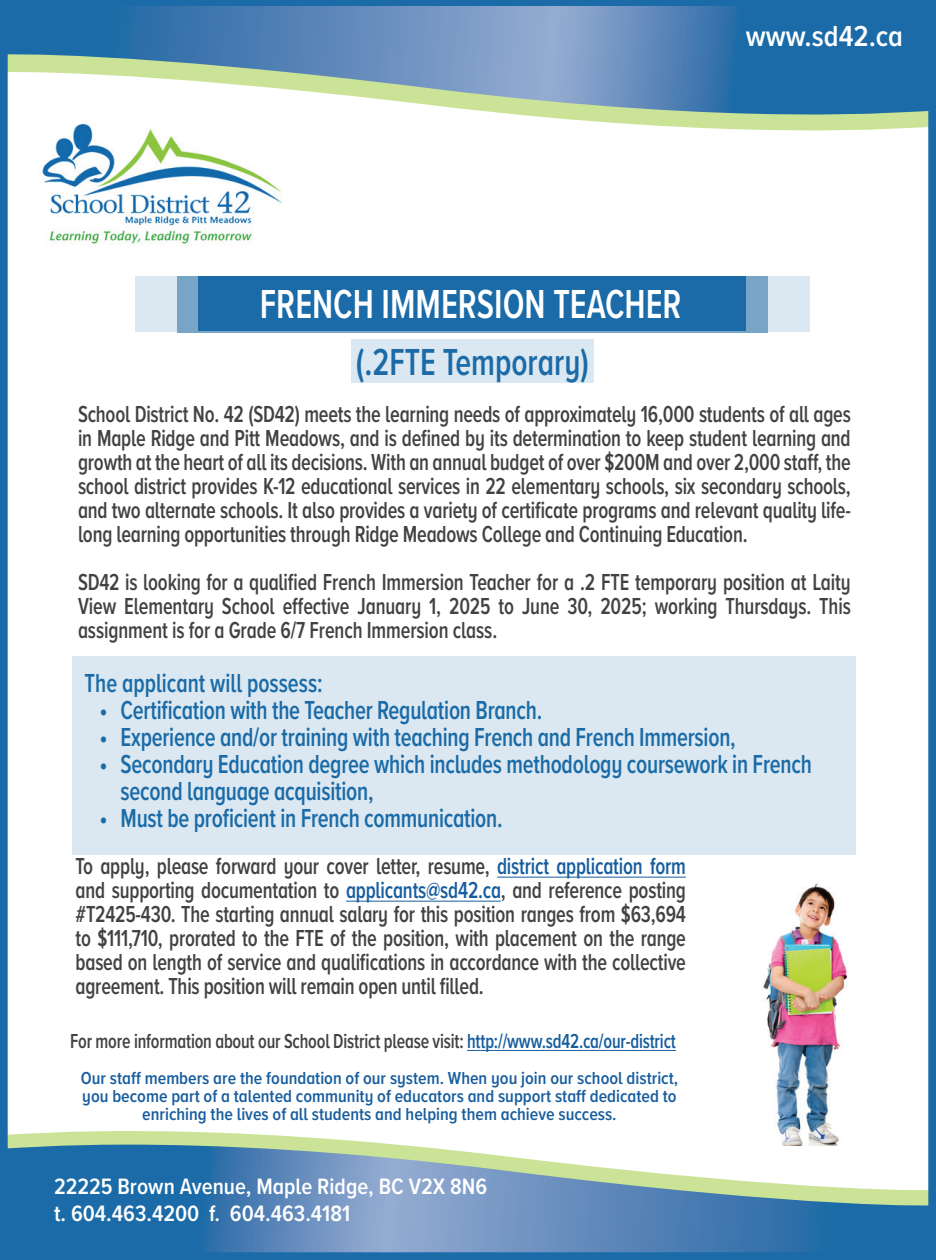
<style>
.page{position:relative;width:936px;height:1260px;background:#fff}
.page>*{position:absolute;margin:0;border:0;box-sizing:border-box;transform-origin:0 0}
.t1{font:600 42px "Proxima Nova A Cond";color:#fff;scale:.85 1}
.t2{font:600 39px "Proxima Nova A Cond";color:#1a6ba7;scale:.85 1}
.t3{font:600 30px "Proxima Nova A Cond";color:#fff}
.t4{font:600 27px/27px "Proxima Nova A Cond";letter-spacing:-.01em;color:#1a6ba7;scale:.85 1}
.t5{font:600 24px/24px "Proxima Nova A Cond";letter-spacing:-.01em;color:#414243;text-align:justify;scale:.85 1}
.t6{font:600 23.1px/27.6px "Proxima Nova A Cond";color:#fff}
.t7{font:600 21px "Proxima Nova A Cond";letter-spacing:-.01em;color:#414243;scale:.85 1}
.t8{font:600 18px/18px "Proxima Nova A Cond";color:#175d9e;text-align:center}
.s1{color:#175d9e}
</style>
<div class="page">
<div style="left:135px;top:276px;width:675px;height:55px;background:#dbe7f1"></div>
<div style="left:177px;top:276px;width:591px;height:57px;background:#78a4c6"></div>
<div style="left:198px;top:276px;width:548px;height:55px;background:#1a6ba7"></div>
<svg style="left:9px;top:1131px;width:391px;height:14px;fill:#cbe396"></svg>
<svg style="left:9px;top:1145px;width:918px;height:106px;background:#6f9bbc"></svg>
<svg style="left:684px;top:127px;width:243px;height:4px"></svg>
<div style="left:0;top:0;width:936px;height:1260px;border:8px solid #1a6ba7"></div>
<svg style="left:4px;top:6px;width:932px;height:121px"></svg>
<hr style="left:497px;top:877px;width:189px;height:1px;background:#175d9e">
<hr style="left:346px;top:901px;width:155px;height:1px;background:#175d9e">
<div style="left:72px;top:656px;width:784px;height:199px;background:#dbe7f1"></div>
<img style="left:40px;top:120px;width:243px;height:124px">
<div style="left:351px;top:339px;width:243px;height:43px;background:#dbe7f1"></div>
<img style="left:698px;top:883px;width:174px;height:263px">
<hr style="left:467px;top:1050px;width:209px;height:1px;background:#175d9e">
<p class="t3" style="left:746px;top:18px;width:159px">www.sd42.ca</p>
<h1 class="t1" style="left:260px;top:279px;width:498px">FRENCH IMMERSION TEACHER</h1>
<h2 class="t2" style="left:356px;top:338px;width:276px">(.2FTE Temporary)</h2>
<p class="t5" style="left:78px;top:403px;width:911px">School District No. 42 (SD42) meets the learning needs of approximately 16,000 students of all ages in Maple Ridge and Pitt Meadows, and is defined by its determination to keep student learning and growth at the heart of all its decisions. With an annual budget of over $200M and over 2,000 staff, the school district provides K-12 educational services in 22 elementary schools, six secondary schools, and two alternate schools. It also provides a variety of certificate programs and relevant quality life&shy;long learning opportunities through Ridge Meadows College and Continuing Education.</p>
<p class="t5" style="left:78px;top:571px;width:911px">SD42 is looking for a qualified French Immersion Teacher for a .2 FTE temporary position at Laity View Elementary School effective January 1, 2025 to June 30, 2025; working Thursdays. This assignment is for a Grade 6/7 French Immersion class.</p>
<p class="t4" style="left:85px;top:670px;width:282px">The applicant will possess:</p>
<p class="t4" style="left:100px;top:697px;width:522px">• Certification with the Teacher Regulation Branch.</p>
<p class="t4" style="left:100px;top:724px;width:750px">• Experience and/or training with teaching French and French Immersion,</p>
<p class="t4" style="left:121px;top:751px;width:815px;text-indent:-21px">• Secondary Education degree which includes methodology coursework in French second language acquisition,</p>
<p class="t4" style="left:100px;top:805px;width:476px">• Must be proficient in French communication.</p>
<p class="t5" style="left:76px;top:855px;width:720px">To apply, please forward your cover letter, resume, <span class="s1">district application form </span>and supporting documentation to <span class="s1">applicants@sd42.ca</span>, and reference posting #T2425-430. The starting annual salary for this position ranges from $63,694 to $111,710, prorated to the FTE of the position, with placement on the range based on length of service and qualifications in accordance with the collective agreement. This position will remain open until filled.</p>
<p class="t7" style="left:70px;top:1028px;width:714px">For more information about our School District please visit: <span class="s1">http://www.sd42.ca/our-district</span></p>
<p class="t8" style="left:81px;top:1069px;width:599px">Our staff members are the foundation of our system. When you join our school district, you become part of a talented community of educators and support staff dedicated to enriching the lives of all students and helping them achieve success.</p>
<p class="t6" style="left:54px;top:1173px;width:435px">22225 Brown Avenue, Maple Ridge, BC V2X 8N6 t. 604.463.4200 f. 604.463.4181</p>
</div>
